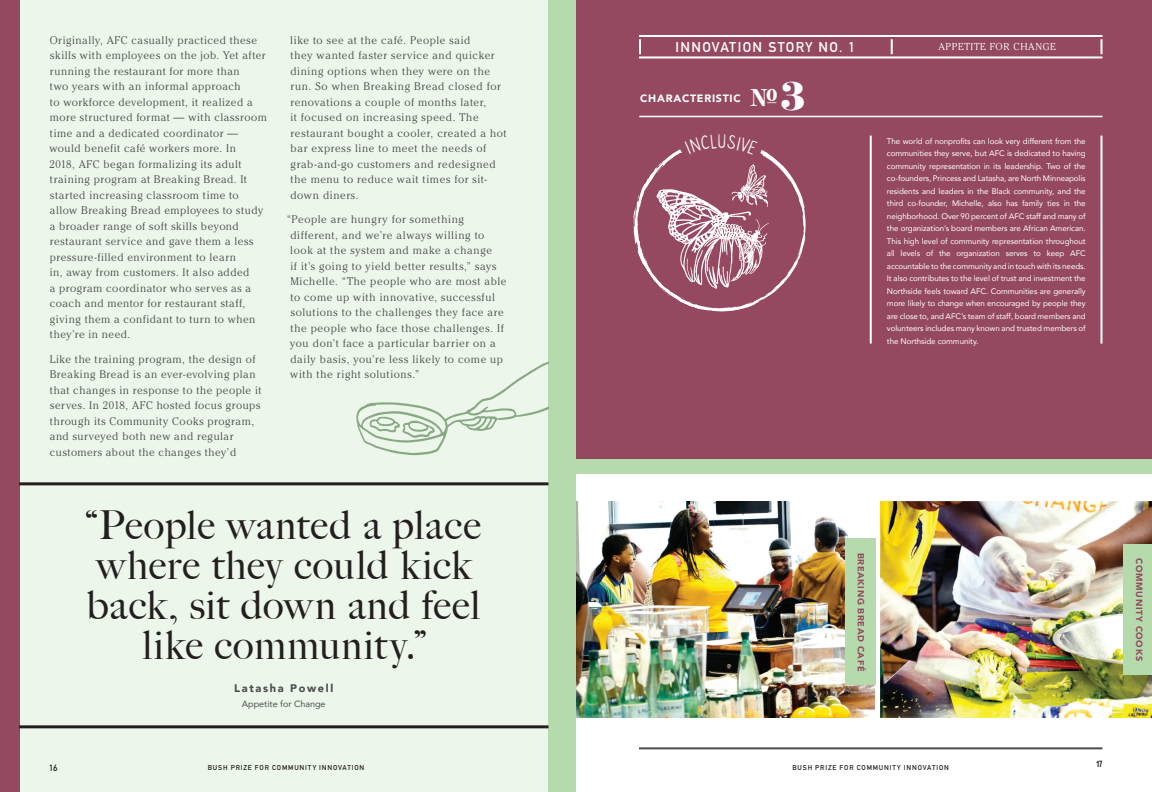
<style>
.page{position:relative;width:1152px;height:792px;background:#fff}
.page>*{position:absolute;margin:0;border:0;box-sizing:border-box;transform-origin:0 0}
.Subhead_White_Right{font:41.2px "Fette Fraktur LT Std";color:#fff}
.Quotes_Style_Black{font:500 40px/40px "Big Caslon";letter-spacing:.025em;color:#231f20;text-align:center}
.Subhead_White_Right-2{font:21.2px "Neato Serif";color:#fff}
.Innovation_Story_No{font:700 14px "DIN Alternate";letter-spacing:.1em;color:#fff}
.Body_Copy{font:300 11px/15.5px "Cheltenham Std";letter-spacing:.05em;color:#4b4c4d}
.Quote_Credit{font:900 11px "Avenir";letter-spacing:.15em;color:#4b4c4d}
.Subhead_White_Right-3{font:900 10.7px "Avenir";letter-spacing:.07em;color:#fff}
.Innovation_Story_Win{font:300 10px "Cheltenham Std";letter-spacing:.07em;color:#fff}
.Photo_Captians_Mint{font:900 9px "Avenir";letter-spacing:.07em;color:#944960}
.Quote_Credit_Org{font:9px "Avenir";color:#4b4c4d}
.t1{font:700 9px "DIN Alternate";color:#231f20}
.t2{font:700 9px "Bison";color:#231f20}
.Sidebar_Body_Copy_Wh{font:8px/12.5px "Avenir";letter-spacing:-.01em;color:#fff;text-align:justify}
.t3{font:700 7px "DIN Alternate";letter-spacing:.12em;color:#231f20}
</style>
<div class="page">
<div style="left:0;top:0;width:576px;height:792px;background:#ecf6ea"></div>
<div style="left:0;top:0;width:19px;height:792px;background:#944960"></div>
<div style="left:548px;top:0;width:28px;height:792px;background:#b5dbac"></div>
<svg style="left:356px;top:361px;width:193px;height:95px"></svg>
<div style="left:576px;top:0;width:576px;height:459px;background:#944960"></div>
<div style="left:576px;top:459px;width:576px;height:15px;background:#b5dbac"></div>
<hr style="left:19px;top:482px;width:529px;height:3px;background:#231f20">
<hr style="left:19px;top:725px;width:529px;height:3px;background:#231f20">
<hr style="left:639px;top:116px;width:463px;height:1px;background:#fff">
<hr style="left:870px;top:136px;width:2px;height:208px;background:#fff">
<hr style="left:1100px;top:136px;width:2px;height:208px;background:#fff">
<img style="left:576px;top:501px;width:297px;height:217px">
<img style="left:873px;top:501px;width:279px;height:217px">
<div style="left:1124px;top:544px;width:28px;height:131px;background:#b5dbac"></div>
<div style="left:845px;top:539px;width:31px;height:146px;background:#b5dbac"></div>
<hr style="left:639px;top:56px;width:463px;height:2px;background:#fff">
<hr style="left:639px;top:35px;width:463px;height:2px;background:#fff">
<svg style="left:891px;top:39px;width:2px;height:15px"></svg>
<svg style="left:639px;top:39px;width:2px;height:15px"></svg>
<svg style="left:1100px;top:39px;width:2px;height:15px"></svg>
<hr style="left:639px;top:747px;width:463px;height:2px;background:#4b4c4d">
<svg style="left:633px;top:149px;width:173px;height:163px"></svg>
<p class="Body_Copy" style="left:49px;top:32px;width:219px">Originally, AFC casually practiced these skills with employees on the job. Yet after running the restaurant for more than<br>two years with an informal approach<br>to workforce development, it realized a more structured format — with classroom time and a dedicated coordinator — would benefit café workers more. In<br>2018, AFC began formalizing its adult training program at Breaking Bread. It started increasing classroom time to allow Breaking Bread employees to study a broader range of soft skills beyond restaurant service and gave them a less pressure-filled environment to learn<br>in, away from customers. It also added<br>a program coordinator who serves as a coach and mentor for restaurant staff, giving them a confidant to turn to when they’re in need.</p>
<p class="Body_Copy" style="left:50px;top:351px;width:213px">Like the training program, the design of Breaking Bread is an ever-evolving plan that changes in response to the people it serves. In 2018, AFC hosted focus groups through its Community Cooks program, and surveyed both new and regular customers about the changes they’d</p>
<p class="Body_Copy" style="left:290px;top:32px;width:218px">like to see at the café. People said<br>they wanted faster service and quicker dining options when they were on the run. So when Breaking Bread closed for renovations a couple of months later,<br>it focused on increasing speed. The restaurant bought a cooler, created a hot bar express line to meet the needs of grab-and-go customers and redesigned the menu to reduce wait times for sit&shy;down diners.</p>
<p class="Body_Copy" style="left:290px;top:212px;width:218px;text-indent:-3px">“People are hungry for something different, and we’re always willing to look at the system and make a change<br>if it’s going to yield better results,” says Michelle. “The people who are most able to come up with innovative, successful solutions to the challenges they face are the people who face those challenges. If you don’t face a particular barrier on a daily basis, you’re less likely to come up with the right solutions.”</p>
<p class="Innovation_Story_No" style="left:675px;top:36px;width:181px">INNOVATION STORY NO. 1</p>
<p class="Innovation_Story_Win" style="left:938px;top:41px;width:119px">APPETITE FOR CHANGE</p>
<p class="Subhead_White_Right-3" style="left:640px;top:89px;width:102px">CHARACTERISTIC</p>
<p class="Subhead_White_Right-2" style="left:750px;top:84px;width:29px">№</p>
<p class="Subhead_White_Right" style="left:782px;top:72px;width:25px">3</p>
<p class="Sidebar_Body_Copy_Wh" style="left:887px;top:134px;width:200px">The world of nonprofits can look very different from the communities they serve, but AFC is dedicated to having community representation in its leadership. Two of the co-founders, Princess and Latasha, are North Minneapolis residents and leaders in the Black community, and the third co-founder, Michelle, also has family ties in the neighborhood. Over 90 percent of AFC staff and many of the organization’s board members are African American.<br>This high level of community representation throughout all levels of the organization serves to keep AFC accountable to the community and in touch with its needs.<br>It also contributes to the level of trust and investment the Northside feels toward AFC. Communities are generally more likely to change when encouraged by people they are close to, and AFC’s team of staff, board members and volunteers includes many known and trusted members of the Northside community.</p>
<p class="Quotes_Style_Black" style="left:87px;top:504px;width:395px">“People wanted a place where they could kick back, sit down and feel like community.”</p>
<p class="Quote_Credit" style="left:234px;top:679px;width:101px">Latasha Powell</p>
<p class="Quote_Credit_Org" style="left:242px;top:697px;width:85px">Appetite for Change</p>
<p class="Photo_Captians_Mint" style="left:869px;top:553px;width:120px;rotate:90deg">BREAKING BREAD CAFÉ</p>
<p class="t1" style="left:49px;top:761px;width:10px">16</p>
<p class="t3" style="left:208px;top:762px;width:158px">BUSH PRIZE FOR COMMUNITY INNOVATION</p>
<p class="t3" style="left:792px;top:762px;width:158px">BUSH PRIZE FOR COMMUNITY INNOVATION</p>
<p class="t2" style="left:1097px;top:758px;width:7px">17</p>
<p class="Photo_Captians_Mint" style="left:1147px;top:558px;width:104px;rotate:90deg">COMMUNITY COOKS</p>
</div>
